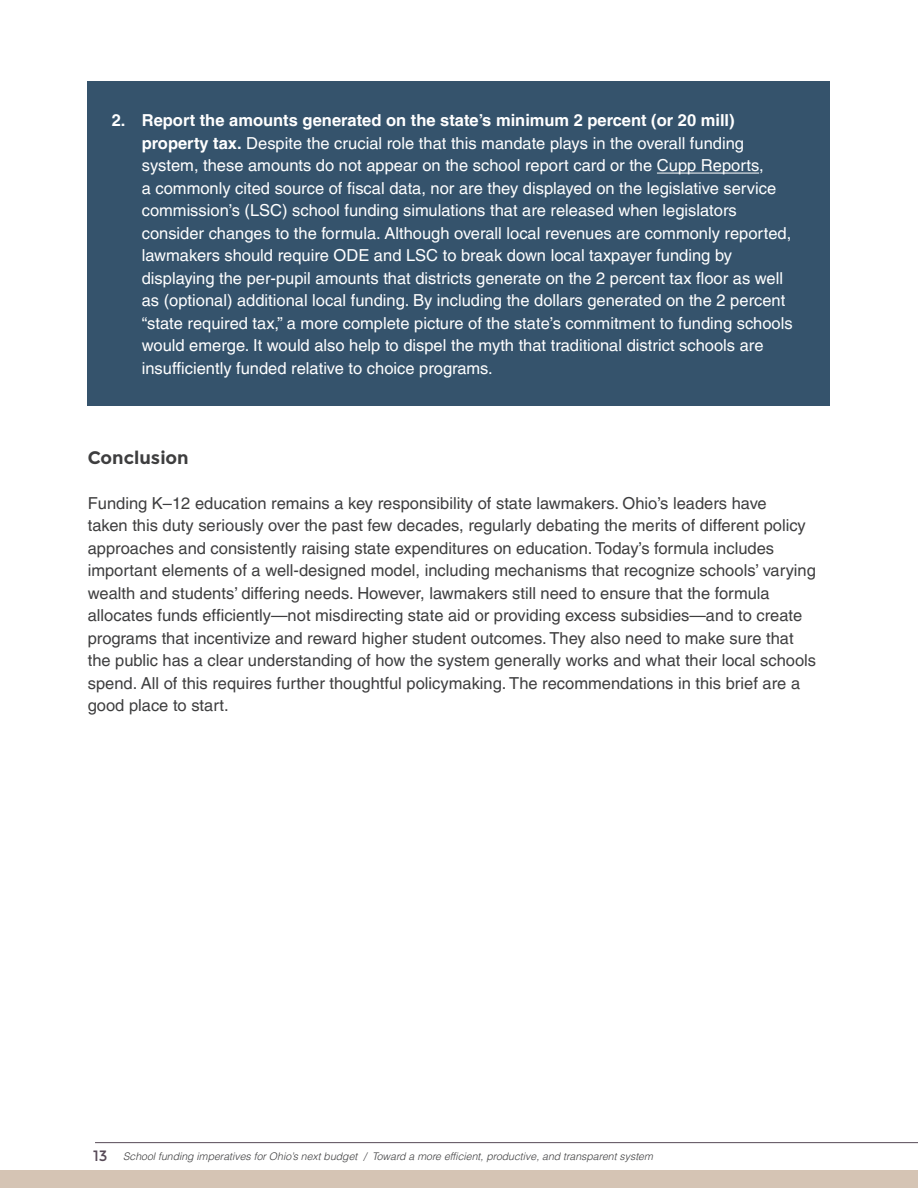
<style>
.page{position:relative;width:918px;height:1188px;background:#fff}
.page>*{position:absolute;margin:0;border:0;box-sizing:border-box;transform-origin:0 0}
.t1{font:700 18px "Montserrat";color:#3e3e3f}
.t2{font:16.5px/22.5px "Helvetica LT Pro";color:#fff}
.t3{font:16.5px/22.5px "Helvetica LT Pro";color:#3e3e3f}
.t4{font:italic 300 10.5px "Helvetica LT Pro";color:#3e3e3f}
.s1{font-weight:700}
.s2{font-family:"Montserrat";font-weight:400;font-style:normal;font-size:15px;color:#574a57}
</style>
<div class="page">
<div style="left:0;top:1170px;width:918px;height:18px;background:#d5c4b4"></div>
<hr style="left:95px;top:1142px;width:823px;height:1px;background:#574a57">
<div style="left:88px;top:81px;width:742px;height:324px;background:#35536c"></div>
<hr style="left:657px;top:173px;width:102px;height:1px;background:#fff">
<p class="t2" style="left:142px;top:109px;width:652px;text-indent:-30px"><span class="s1">2. Report the amounts generated on the state’s minimum 2 percent (or 20 mill) property tax.</span> Despite the crucial role that this mandate plays in the overall funding system, these amounts do not appear on the school report card or the Cupp Reports,<br>a commonly cited source of fiscal data, nor are they displayed on the legislative service commission’s (LSC) school funding simulations that are released when legislators consider changes to the formula. Although overall local revenues are commonly reported, lawmakers should require ODE and LSC to break down local taxpayer funding by displaying the per-pupil amounts that districts generate on the 2 percent tax floor as well as (optional) additional local funding. By including the dollars generated on the 2 percent “state required tax,” a more complete picture of the state’s commitment to funding schools would emerge. It would also help to dispel the myth that traditional district schools are insufficiently funded relative to choice programs.</p>
<p class="t1" style="left:88px;top:447px;width:103px">Conclusion</p>
<p class="t3" style="left:88px;top:492px;width:730px">Funding K–12 education remains a key responsibility of state lawmakers. Ohio’s leaders have<br>taken this duty seriously over the past few decades, regularly debating the merits of different policy approaches and consistently raising state expenditures on education. Today’s formula includes important elements of a well-designed model, including mechanisms that recognize schools’ varying wealth and students’ differing needs. However, lawmakers still need to ensure that the formula allocates funds efficiently—not misdirecting state aid or providing excess subsidies—and to create programs that incentivize and reward higher student outcomes. They also need to make sure that the public has a clear understanding of how the system generally works and what their local schools spend. All of this requires further thoughtful policymaking. The recommendations in this brief are a good place to start.</p>
<p class="t4" style="left:93px;top:1150px;width:561px"><span class="s2">13</span> School funding imperatives for Ohio’s next budget / Toward a more efficient, productive, and transparent system</p>
</div>
